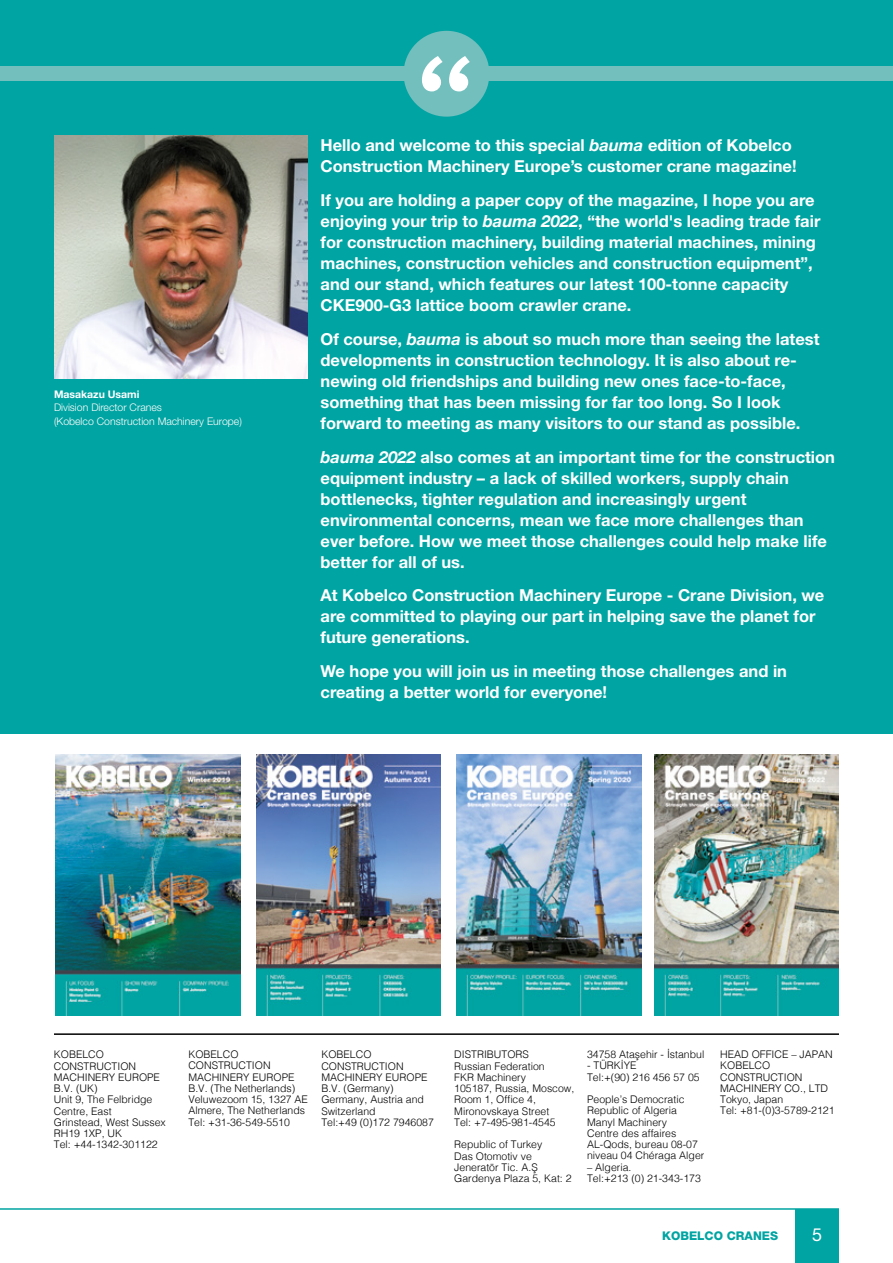
<style>
.page{position:relative;width:893px;height:1263px;background:#fff}
.page>*{position:absolute;margin:0;border:0;box-sizing:border-box;transform-origin:0 0}
.t1{font:18px "Helvetica Neue LT";color:#fff}
.t2{font:700 16.5px/21px "Helvetica Neue LT";color:#fff}
.t3{font:800 12px "Helvetica Neue LT";color:#00a4a2}
.t4{font:300 10.5px/11.2px "Helvetica";color:#000}
.t5{font:300 10.5px/13.5px "Helvetica Neue LT";color:#fff}
.t6{font:700 10.5px "Helvetica Neue LT";color:#fff}
.s1{font-family:"Helvetica Neue";font-style:italic}
</style>
<div class="page">
<div style="left:795px;top:1209px;width:44px;height:54px;background:#00a4a2"></div>
<hr style="left:0;top:1208px;width:839px;height:2px;background:#00a4a2">
<div style="left:0;top:0;width:893px;height:733px;background:#00a4a2"></div>
<img style="left:54px;top:136px;width:253px;height:242px">
<div style="left:0;top:67px;width:893px;height:14px;background:#72bfbe"></div>
<div style="left:404px;top:31px;width:85px;height:86px;background:#72bfbe;border-radius:50%"></div>
<svg style="left:422px;top:56px;width:48px;height:35px"></svg>
<hr style="left:54px;top:1033px;width:785px;height:2px;background:#000">
<img style="left:256px;top:755px;width:184px;height:261px">
<img style="left:457px;top:755px;width:184px;height:261px">
<img style="left:655px;top:755px;width:184px;height:261px">
<img style="left:56px;top:755px;width:184px;height:261px">
<p class="t6" style="left:54px;top:388px;width:87px">Masakazu Usami</p>
<p class="t5" style="left:54px;top:401px;width:189px">Division Director Cranes<br>(Kobelco Construction Machinery Europe)</p>
<p class="t2" style="left:321px;top:134px;width:478px">Hello and welcome to this special <span class="s1">bauma</span> edition of Kobelco<br>Construction Machinery Europe’s customer crane magazine!</p>
<p class="t2" style="left:321px;top:189px;width:501px">If you are holding a paper copy of the magazine, I hope you are enjoying your trip to <span class="s1">bauma 2022</span>, “the world's leading trade fair for construction machinery, building material machines, mining machines, construction vehicles and construction equipment”, and our stand, which features our latest 100-tonne capacity CKE900-G3 lattice boom crawler crane.</p>
<p class="t2" style="left:321px;top:328px;width:500px">Of course, <span class="s1">bauma</span> is about so much more than seeing the latest developments in construction technology. It is also about re&shy;newing old friendships and building new ones face-to-face, something that has been missing for far too long. So I look forward to meeting as many visitors to our stand as possible.</p>
<p class="t2" style="left:321px;top:446px;width:516px"><span class="s1">bauma 2022</span> also comes at an important time for the construction equipment industry – a lack of skilled workers, supply chain bottlenecks, tighter regulation and increasingly urgent environmental concerns, mean we face more challenges than ever before. How we meet those challenges could help make life better for all of us.</p>
<p class="t2" style="left:321px;top:585px;width:505px">At Kobelco Construction Machinery Europe - Crane Division, we are committed to playing our part in helping save the planet for future generations.</p>
<p class="t2" style="left:321px;top:660px;width:468px">We hope you will join us in meeting those challenges and in creating a better world for everyone!</p>
<p class="t4" style="left:587px;top:1048px;width:119px">34758 Ataşehir - İstanbul</p>
<p class="t4" style="left:587px;top:1059px;width:114px">- TÜRKİYE<br>Tel:+(90) 216 456 57 05</p>
<p class="t4" style="left:587px;top:1093px;width:119px">People’s Democratic<br>Republic of Algeria<br>Manyl Machinery<br>Centre des affaires<br>AL-Qods, bureau 08-07 niveau 04 Chéraga Alger</p>
<p class="t4" style="left:587px;top:1160px;width:115px">– Algeria.<br>Tel:+213 (0) 21-343-173</p>
<p class="t4" style="left:188px;top:1048px;width:121px">KOBELCO<br>CONSTRUCTION<br>MACHINERY EUROPE<br>B.V. (The Netherlands)<br>Veluwezoom 15, 1327 AE<br>Almere, The Netherlands<br>Tel: +31-36-549-5510</p>
<p class="t4" style="left:720px;top:1048px;width:116px">HEAD OFFICE – JAPAN<br>KOBELCO<br>CONSTRUCTION<br>MACHINERY CO., LTD<br>Tokyo, Japan<br>Tel: +81-(0)3-5789-2121</p>
<p class="t4" style="left:54px;top:1048px;width:114px">KOBELCO<br>CONSTRUCTION<br>MACHINERY EUROPE<br>B.V. (UK)<br>Unit 9, The Felbridge<br>Centre, East<br>Grinstead, West Sussex<br>RH19 1XP, UK<br>Tel: +44-1342-301122</p>
<p class="t4" style="left:321px;top:1048px;width:114px">KOBELCO<br>CONSTRUCTION<br>MACHINERY EUROPE<br>B.V. (Germany)<br>Germany, Austria and<br>Switzerland<br>Tel:+49 (0)172 7946087</p>
<p class="t4" style="left:454px;top:1048px;width:122px">DISTRIBUTORS<br>Russian Federation<br>FKR Machinery<br>105187, Russia, Moscow,<br>Room 1, Office 4,<br>Mironovskaya Street<br>Tel: +7-495-981-4545</p>
<p class="t4" style="left:454px;top:1138px;width:119px">Republic of Turkey<br>Das Otomotiv ve<br>Jeneratör Tic. A.Ş<br>Gardenya Plaza 5, Kat: 2</p>
<p class="t3" style="left:662px;top:1228px;width:118px">KOBELCO CRANES</p>
<p class="t1" style="left:812px;top:1224px;width:12px">5</p>
</div>
